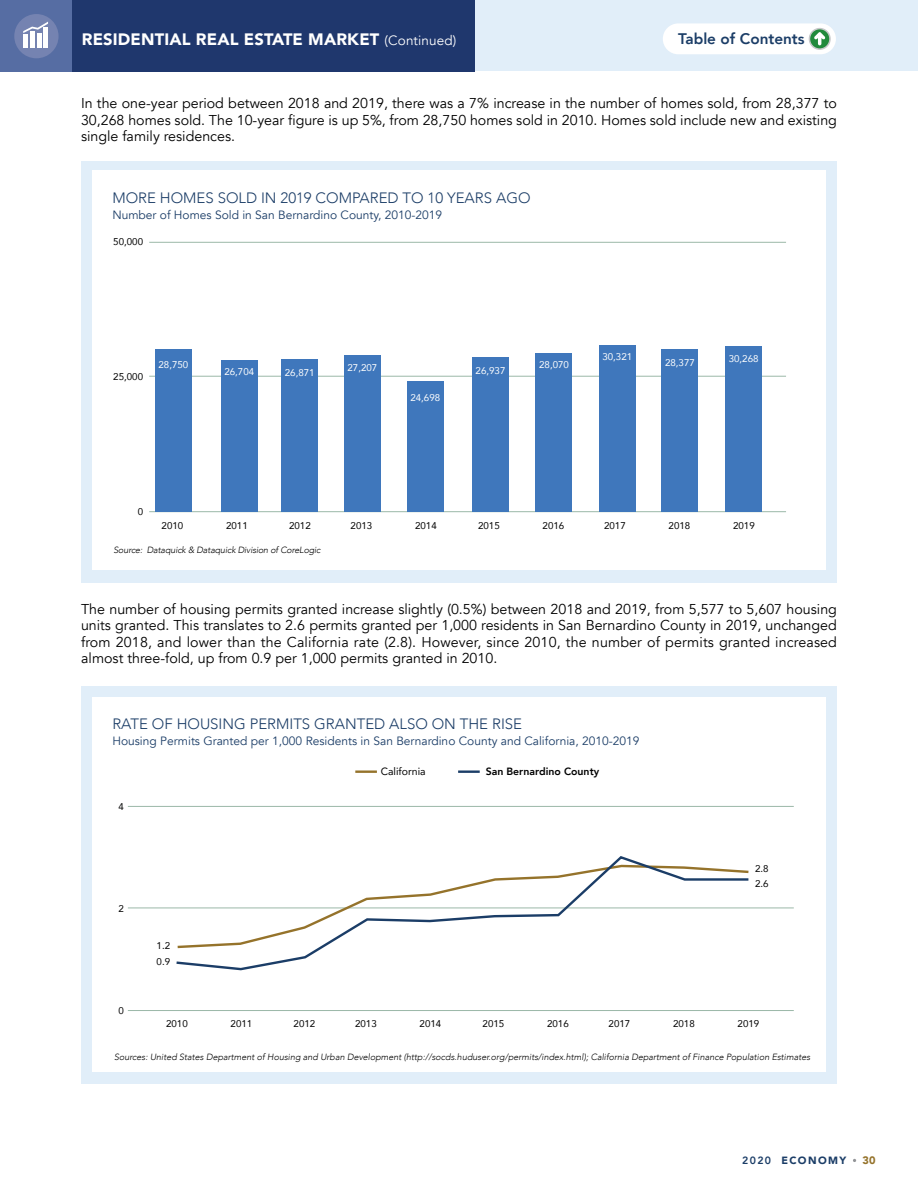
<style>
.page{position:relative;width:918px;height:1188px;background:#fff}
.page>*{position:absolute;margin:0;border:0;box-sizing:border-box;transform-origin:0 0}
.t1{font:900 16.5px "Avenir";letter-spacing:.01em;color:#fff}
.t2{font:800 15.3px "Avenir";color:#1b3d67}
.t3{font:300 15px "Avenir";color:#1b3d67}
.t4{font:14.25px/16.5px "Avenir";color:#000;text-align:justify}
.t5{font:12px "Avenir";color:#1b3d67}
.t6{font:900 10.8px "Avenir";color:#95732b}
.t7{font:800 10.5px "Avenir";color:#000}
.t8{font:900 10.5px "Avenir";letter-spacing:.13em;color:#1b3d67}
.t9{font:10.5px "Avenir";color:#000}
.t10{font:9.75px "Avenir";color:#000}
.t11{font:9.75px "Avenir";color:#fff}
.t12{font:italic 300 9px "Avenir";color:#000}
.s1{font-weight:400;font-size:13.5px}
.s2{font-weight:800}
</style>
<div class="page">
<div style="left:241px;top:0;width:677px;height:71px;background:#e1eef9"></div>
<div style="left:0;top:0;width:474px;height:71px;background:#1f376d"></div>
<div style="left:0;top:0;width:71px;height:71px;background:#566da3"></div>
<div style="left:14px;top:14px;width:45px;height:44px;background:#7583b1;border-radius:50%"></div>
<div style="left:23px;top:35px;width:5px;height:13px;background:#fff"></div>
<div style="left:30px;top:32px;width:5px;height:16px;background:#fff"></div>
<hr style="left:37px;top:33px;width:4px;height:15px;background:#fff">
<div style="left:43px;top:28px;width:5px;height:20px;background:#fff"></div>
<svg style="left:23px;top:22px;width:25px;height:11px"></svg>
<div style="left:663px;top:23px;width:173px;height:31px;background:#fff;border-radius:15px"></div>
<svg style="left:809px;top:29px;width:21px;height:20px"></svg>
<div style="left:809px;top:28px;width:22px;height:22px;border:2px solid #c7c8ca;border-radius:50%"></div>
<svg style="left:814px;top:31px;width:11px;height:14px"></svg>
<div style="left:82px;top:161px;width:755px;height:421px;background:#e1eef9"></div>
<div style="left:82px;top:687px;width:755px;height:397px;background:#e1eef9"></div>
<div style="left:92px;top:171px;width:734px;height:399px;background:#fff"></div>
<div style="left:92px;top:697px;width:734px;height:375px;background:#fff"></div>
<hr style="left:149px;top:242px;width:637px;height:1px;background:#9bb8a8">
<hr style="left:149px;top:376px;width:637px;height:1px;background:#9bb8a8">
<hr style="left:149px;top:511px;width:637px;height:1px;background:#9bb8a8">
<div style="left:221px;top:361px;width:36px;height:151px;background:#3f77bc"></div>
<div style="left:344px;top:356px;width:36px;height:156px;background:#3f77bc"></div>
<div style="left:282px;top:359px;width:36px;height:153px;background:#3f77bc"></div>
<div style="left:155px;top:350px;width:36px;height:162px;background:#3f77bc"></div>
<div style="left:407px;top:382px;width:36px;height:130px;background:#3f77bc"></div>
<div style="left:472px;top:358px;width:36px;height:154px;background:#3f77bc"></div>
<div style="left:535px;top:353px;width:36px;height:159px;background:#3f77bc"></div>
<div style="left:599px;top:345px;width:36px;height:167px;background:#3f77bc"></div>
<div style="left:662px;top:350px;width:36px;height:162px;background:#3f77bc"></div>
<div style="left:726px;top:347px;width:36px;height:165px;background:#3f77bc"></div>
<hr style="left:355px;top:770px;width:22px;height:3px;background:#95732b">
<hr style="left:458px;top:770px;width:22px;height:3px;background:#1b3d67">
<hr style="left:128px;top:1010px;width:666px;height:1px;background:#9bb8a8">
<hr style="left:128px;top:908px;width:666px;height:1px;background:#9bb8a8">
<hr style="left:128px;top:806px;width:666px;height:1px;background:#9bb8a8">
<svg style="left:174px;top:856px;width:577px;height:115px"></svg>
<p class="t1" style="left:82px;top:25px;width:376px">RESIDENTIAL REAL ESTATE MARKET <span class="s1">(Continued)</span></p>
<p class="t2" style="left:678px;top:27px;width:128px">Table of Contents</p>
<p class="t4" style="left:81px;top:95px;width:758px">In the one-year period between 2018 and 2019, there was a 7% increase in the number of homes sold, from 28,377 to 30,268 homes sold. The 10-year figure is up 5%, from 28,750 homes sold in 2010. Homes sold include new and existing single family residences.</p>
<p class="t3" style="left:112px;top:189px;width:420px">MORE HOMES SOLD IN 2019 COMPARED TO 10 YEARS AGO</p>
<p class="t5" style="left:112px;top:208px;width:331px">Number of Homes Sold in San Bernardino County, 2010-2019</p>
<p class="t10" style="left:113px;top:234px;width:31px">50,000</p>
<p class="t10" style="left:113px;top:369px;width:31px">25,000</p>
<p class="t11" style="left:159px;top:357px;width:31px">28,750</p>
<p class="t11" style="left:224px;top:364px;width:31px">26,704</p>
<p class="t11" style="left:348px;top:360px;width:31px">27,207</p>
<p class="t11" style="left:285px;top:365px;width:31px">26,871</p>
<p class="t11" style="left:410px;top:390px;width:31px">24,698</p>
<p class="t11" style="left:476px;top:363px;width:31px">26,937</p>
<p class="t11" style="left:539px;top:357px;width:31px">28,070</p>
<p class="t11" style="left:602px;top:349px;width:31px">30,321</p>
<p class="t11" style="left:665px;top:354px;width:31px">28,377</p>
<p class="t11" style="left:729px;top:351px;width:31px">30,268</p>
<p class="t10" style="left:138px;top:504px;width:7px">0</p>
<p class="t10" style="left:162px;top:517px;width:23px">2010</p>
<p class="t10" style="left:226px;top:517px;width:23px">2011</p>
<p class="t10" style="left:289px;top:517px;width:23px">2012</p>
<p class="t10" style="left:351px;top:517px;width:23px">2013</p>
<p class="t10" style="left:415px;top:517px;width:23px">2014</p>
<p class="t10" style="left:478px;top:517px;width:23px">2015</p>
<p class="t10" style="left:543px;top:517px;width:23px">2016</p>
<p class="t10" style="left:604px;top:517px;width:23px">2017</p>
<p class="t10" style="left:669px;top:517px;width:23px">2018</p>
<p class="t10" style="left:733px;top:517px;width:23px">2019</p>
<p class="t12" style="left:113px;top:545px;width:209px">Source: Dataquick &amp; Dataquick Division of CoreLogic</p>
<p class="t4" style="left:81px;top:601px;width:758px">The number of housing permits granted increase slightly (0.5%) between 2018 and 2019, from 5,577 to 5,607 housing units granted. This translates to 2.6 permits granted per 1,000 residents in San Bernardino County in 2019, unchanged from 2018, and lower than the California rate (2.8). However, since 2010, the number of permits granted increased almost three-fold, up from 0.9 per 1,000 permits granted in 2010.</p>
<p class="t3" style="left:112px;top:715px;width:411px">RATE OF HOUSING PERMITS GRANTED ALSO ON THE RISE</p>
<p class="t5" style="left:112px;top:734px;width:529px">Housing Permits Granted per 1,000 Residents in San Bernardino County and California, 2010-2019</p>
<p class="t10" style="left:119px;top:799px;width:7px">4</p>
<p class="t10" style="left:119px;top:901px;width:7px">2</p>
<p class="t10" style="left:119px;top:1003px;width:7px">0</p>
<p class="t10" style="left:157px;top:938px;width:15px">1.2</p>
<p class="t10" style="left:157px;top:954px;width:15px">0.9</p>
<p class="t9" style="left:381px;top:763px;width:46px">California</p>
<p class="t7" style="left:486px;top:763px;width:115px">San Bernardino County</p>
<p class="t10" style="left:755px;top:861px;width:15px">2.8</p>
<p class="t10" style="left:755px;top:875px;width:15px">2.6</p>
<p class="t10" style="left:166px;top:1016px;width:23px">2010</p>
<p class="t10" style="left:231px;top:1016px;width:23px">2011</p>
<p class="t10" style="left:294px;top:1016px;width:23px">2012</p>
<p class="t10" style="left:355px;top:1016px;width:23px">2013</p>
<p class="t10" style="left:420px;top:1016px;width:23px">2014</p>
<p class="t10" style="left:483px;top:1016px;width:23px">2015</p>
<p class="t10" style="left:547px;top:1016px;width:23px">2016</p>
<p class="t10" style="left:609px;top:1016px;width:23px">2017</p>
<p class="t10" style="left:673px;top:1016px;width:23px">2018</p>
<p class="t10" style="left:738px;top:1016px;width:23px">2019</p>
<p class="t12" style="left:114px;top:1051px;width:698px">Sources: United States Department of Housing and Urban Development (http://socds.huduser.org/permits/index.html); California Department of Finance Population Estimates</p>
<p class="t8" style="left:742px;top:1152px;width:106px"><span class="s2">2020</span> ECONOMY</p>
<p class="t6" style="left:862px;top:1151px;width:15px">30</p>
</div>
